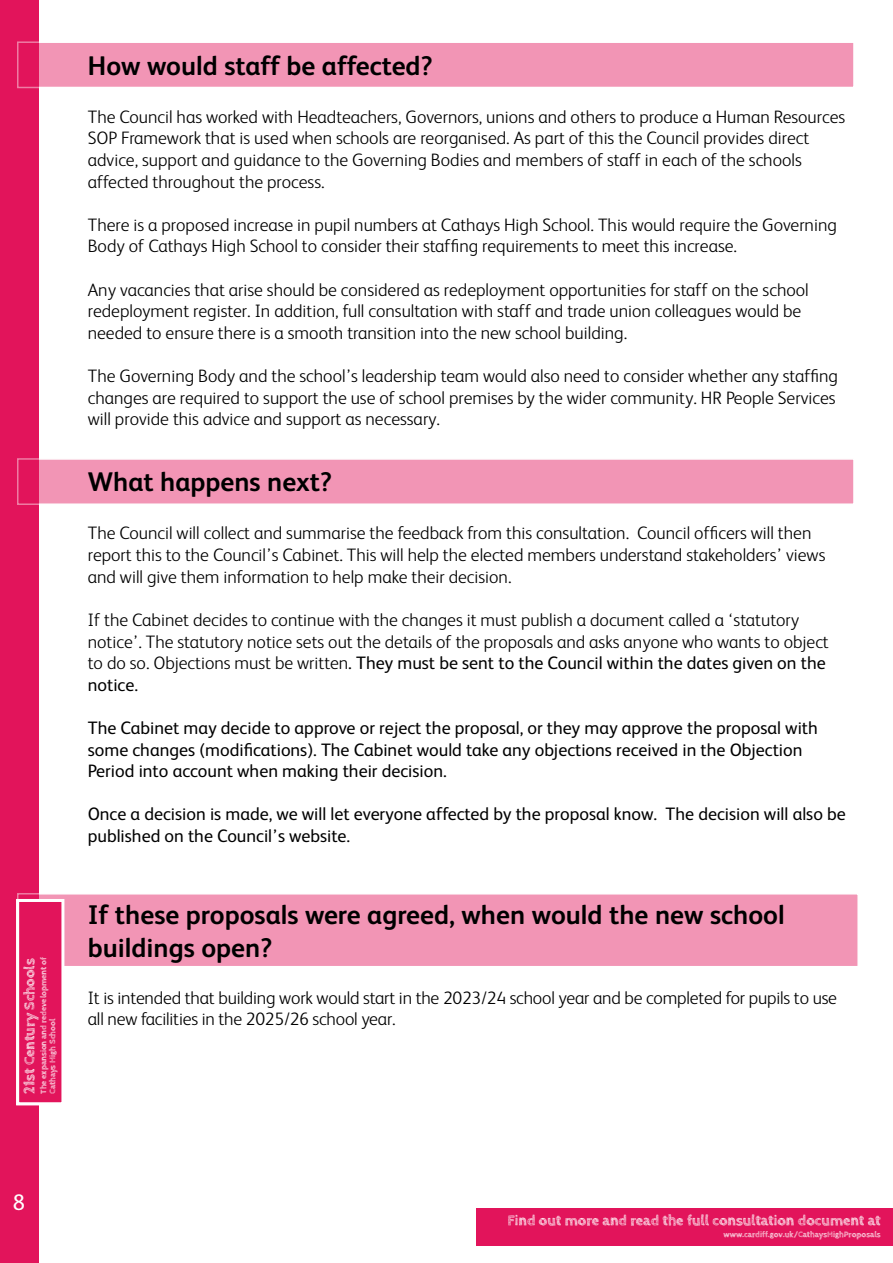
<style>
.page{position:relative;width:893px;height:1263px;background:#fff}
.page>*{position:absolute;margin:0;border:0;box-sizing:border-box;transform-origin:0 0}
.t1{font:700 27px/32.4px "FS Albert";color:#000}
.t2{font:22.5px "FS Albert";color:#fff}
.t3{font:300 18px/21.6px "FS Albert";color:#000}
.t4{font:18px/21.6px "FS Albert";color:#000}
.t5{font:700 14.85px "Cabin Sketch";color:#fff}
.t6{font:700 8.4px/9px "Cabin Sketch";letter-spacing:-.005em;color:#fff}
.t7{font:700 8.4px "Cabin Sketch";letter-spacing:-.025em;color:#fff}
.s1{font-weight:400}
</style>
<div class="page">
<div style="left:476px;top:1208px;width:417px;height:38px;background:#e2145b"></div>
<div style="left:0;top:0;width:39px;height:1263px;background:#e2145b"></div>
<div style="left:17px;top:41px;width:838px;height:47px;background:#f295b5;border:2px solid #fff"></div>
<div style="left:17px;top:458px;width:838px;height:47px;background:#f295b5;border:2px solid #fff"></div>
<hr style="left:892px;top:0;width:1px;height:162px;background:#e2145b">
<div style="left:17px;top:893px;width:842px;height:74px;background:#f295b5;border:2px solid #fff"></div>
<div style="left:16px;top:899px;width:48px;height:206px;background:#e2145b;border:3px solid #fff"></div>
<p class="t7" style="left:39px;top:1079px;width:146px;rotate:-90deg">redevelopment of Cantonian High School,</p>
<p class="t5" style="left:21px;top:1094px;width:137px;rotate:-90deg">21st Century Schools</p>
<p class="t6" style="left:39px;top:1094px;width:138px;rotate:-90deg">The expansion and redevelopment of<br>Cathays High School</p>
<h1 class="t1" style="left:88px;top:48px;width:346px">How would staff be affected?</h1>
<p class="t3" style="left:88px;top:105px;width:759px">The Council has worked with Headteachers, Governors, unions and others to produce a Human Resources SOP Framework that is used when schools are reorganised. As part of this the Council provides direct advice, support and guidance to the Governing Bodies and members of staff in each of the schools affected throughout the process.</p>
<p class="t3" style="left:88px;top:213px;width:751px">There is a proposed increase in pupil numbers at Cathays High School. This would require the Governing<br>Body of Cathays High School to consider their staffing requirements to meet this increase.</p>
<p class="t3" style="left:88px;top:278px;width:722px">Any vacancies that arise should be considered as redeployment opportunities for staff on the school redeployment register. In addition, full consultation with staff and trade union colleagues would be needed to ensure there is a smooth transition into the new school building.</p>
<p class="t3" style="left:88px;top:364px;width:752px">The Governing Body and the school’s leadership team would also need to consider whether any staffing changes are required to support the use of school premises by the wider community. HR People Services will provide this advice and support as necessary.</p>
<h1 class="t1" style="left:88px;top:465px;width:246px">What happens next?</h1>
<p class="t3" style="left:88px;top:522px;width:739px">The Council will collect and summarise the feedback from this consultation. Council officers will then report this to the Council’s Cabinet. This will help the elected members understand stakeholders’ views and will give them information to help make their decision.</p>
<p class="t3" style="left:88px;top:608px;width:743px">If the Cabinet decides to continue with the changes it must publish a document called a ‘statutory notice’. The statutory notice sets out the details of the proposals and asks anyone who wants to object to do so. Objections must be written<span class="s1">. They must be sent to the Council within the dates given on the notice.</span></p>
<p class="t4" style="left:88px;top:716px;width:732px">The Cabinet may decide to approve or reject the proposal, or they may approve the proposal with some changes (modifications). The Cabinet would take any objections received in the Objection<br>Period into account when making their decision.</p>
<p class="t4" style="left:88px;top:802px;width:759px">Once a decision is made, we will let everyone affected by the proposal know. The decision will also be published on the Council’s website.</p>
<h1 class="t1" style="left:88px;top:898px;width:698px">If these proposals were agreed, when would the new school buildings open?</h1>
<p class="t3" style="left:88px;top:986px;width:751px">It is intended that building work would start in the 2023/24 school year and be completed for pupils to use all new facilities in the 2025/26 school year.</p>
<p class="t2" style="left:13px;top:1187px;width:14px">8</p>
<p class="t5" style="left:508px;top:1212px;width:375px">Find out more and read the full consultation document at</p>
<p class="t6" style="left:723px;top:1230px;width:159px">www.cardiff.gov.uk/CathaysHighProposals</p>
</div>
